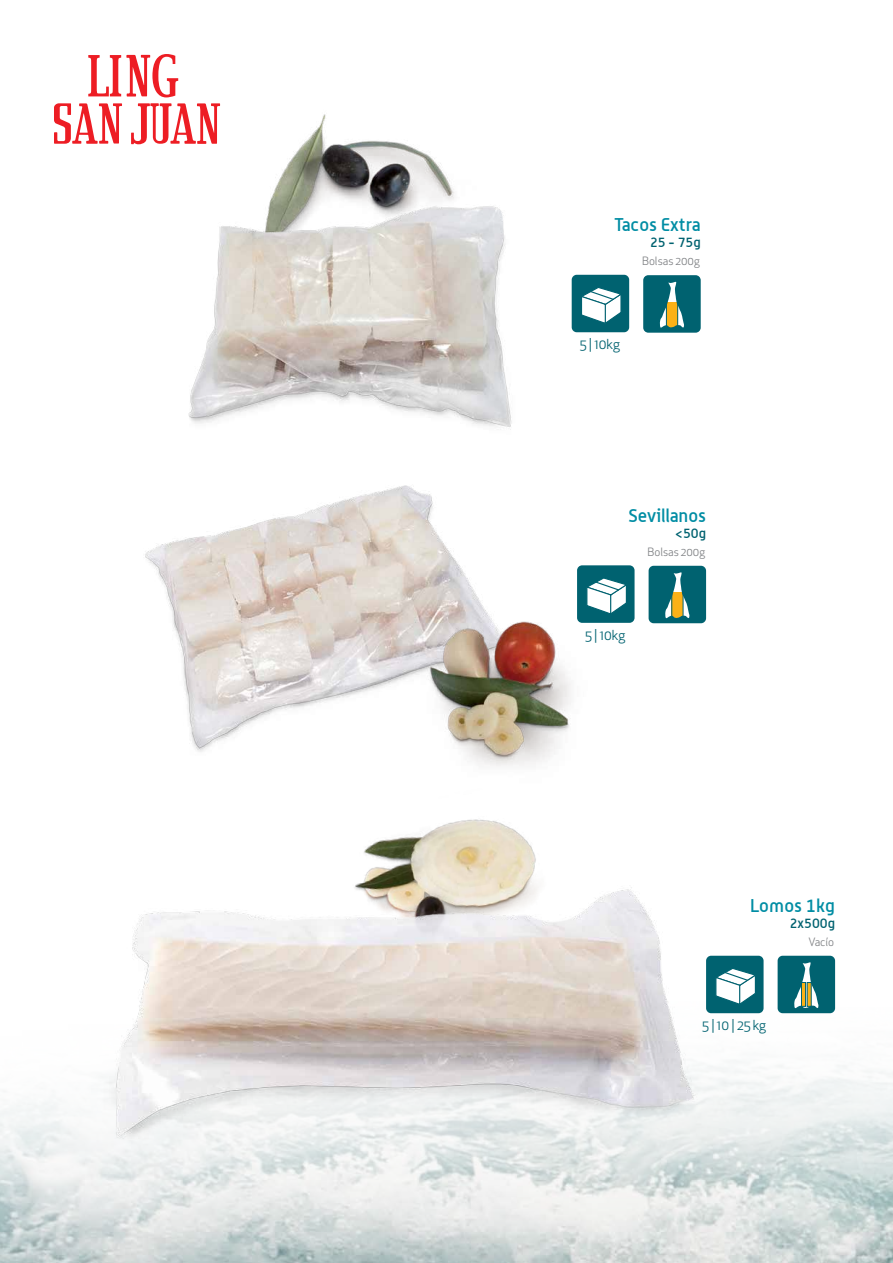
<style>
.page{position:relative;width:893px;height:1263px;background:#fff}
.page>*{position:absolute;margin:0;border:0;box-sizing:border-box;transform-origin:0 0}
.t1{font:500 18px "Alwyn";color:#008da4}
.t2{font:13.5px "Apex New";color:#006270}
.t3{font:500 13.5px "Alwyn";color:#006270}
.t4{font:11.25px "Apex New";color:#808285}
</style>
<div class="page">
<img style="left:0;top:959px;width:893px;height:304px">
<svg style="left:131px;top:103px;width:47px;height:41px"></svg>
<svg style="left:54px;top:103px;width:68px;height:41px"></svg>
<svg style="left:88px;top:54px;width:90px;height:43px"></svg>
<svg style="left:778px;top:956px;width:57px;height:57px;background:#23747a"></svg>
<img style="left:58px;top:822px;width:710px;height:413px">
<img style="left:178px;top:78px;width:274px;height:110px">
<div style="left:572px;top:275px;width:57px;height:57px;background:#006270;border-radius:5px"></div>
<svg style="left:582px;top:288px;width:39px;height:35px"></svg>
<svg style="left:643px;top:275px;width:58px;height:58px;background:#2c7777"></svg>
<svg style="left:662px;top:566px;width:44px;height:57px;background:#347a75"></svg>
<img style="left:188px;top:188px;width:324px;height:242px">
<img style="left:145px;top:485px;width:314px;height:267px">
<img style="left:375px;top:565px;width:287px;height:201px">
<p class="t1" style="left:614px;top:214px;width:88px">Tacos Extra</p>
<p class="t3" style="left:650px;top:234px;width:52px">25 - 75g</p>
<p class="t4" style="left:642px;top:254px;width:59px">Bolsas 200g</p>
<p class="t2" style="left:580px;top:336px;width:42px">5 | 10kg</p>
<p class="t1" style="left:629px;top:504px;width:79px">Sevillanos</p>
<p class="t3" style="left:675px;top:525px;width:33px">&lt;50g</p>
<p class="t4" style="left:647px;top:545px;width:59px">Bolsas 200g</p>
<p class="t2" style="left:585px;top:626px;width:42px">5 | 10kg</p>
<p class="t1" style="left:750px;top:895px;width:86px">Lomos 1kg</p>
<p class="t3" style="left:790px;top:915px;width:47px">2x500g</p>
<p class="t4" style="left:808px;top:935px;width:27px">Vacío</p>
<p class="t2" style="left:702px;top:1017px;width:65px">5 | 10 | 25 kg</p>
</div>
